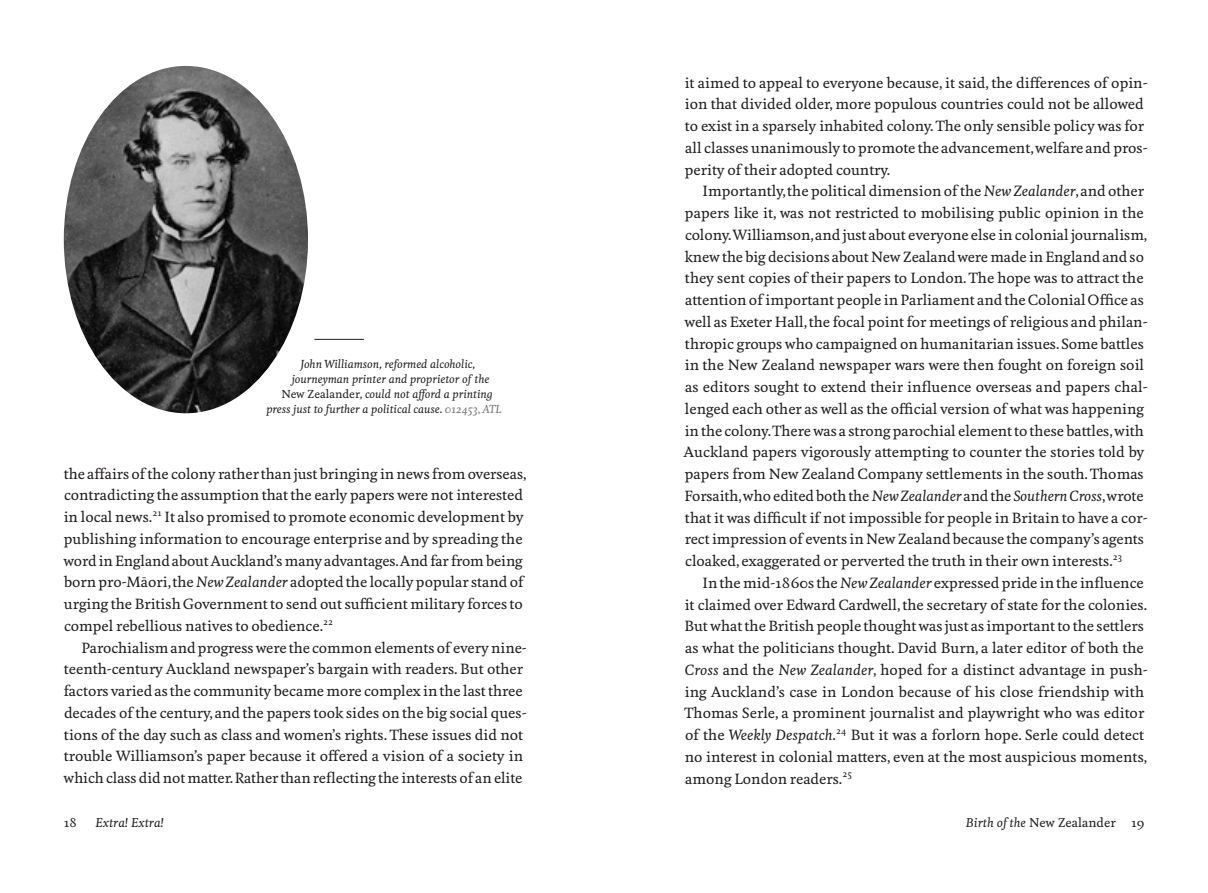
<style>
.page{position:relative;width:1208px;height:893px;background:#fff}
.page>*{position:absolute;margin:0;border:0;box-sizing:border-box;transform-origin:0 0}
.Body_Text{font:500 13.8px/21.8px "Feijoa";color:#231f20}
.t1{font:500 12px "Feijoa";color:#231f20}
.t2{font:italic 500 12px "Feijoa";color:#231f20}
.caption_line_1{font:italic 500 10.8px "Feijoa";color:#231f20}
.Body_Text-2{font:500 9px "Feijoa";color:#231f20}
.s1{font-style:normal}
.s2{color:#76787b}
.s3{font-style:italic}
</style>
<div class="page">
<img style="left:64px;top:66px;width:244px;height:347px">
<hr style="left:314px;top:339px;width:50px;height:1px;background:#231f20">
<p class="caption_line_1" style="left:301px;top:357px;width:176px">John Williamson, reformed alcoholic,</p>
<p class="caption_line_1" style="left:292px;top:372px;width:199px">journeyman printer and proprietor of the</p>
<p class="caption_line_1" style="left:281px;top:387px;width:213px"><span class="s1">New Zealander</span>, could not afford a printing</p>
<p class="caption_line_1" style="left:266px;top:402px;width:237px">press just to further a political cause. <span class="s2">012453, ATL</span></p>
<p class="Body_Text" style="left:63px;top:463px;width:464px">the affairs of the colony rather than just bringing in news from overseas, contradicting the assumption that the early papers were not interested in local news.<sup>21</sup> It also promised to promote economic development by publishing information to encourage enterprise and by spreading the word in England about Auckland’s many advantages. And far from being born pro-Māori, the <span class="s3">New Zealander</span> adopted the locally popular stand of urging the British Government to send out sufficient military forces to compel rebellious natives to obedience.<sup>22</sup></p>
<p class="Body_Text" style="left:63px;top:637px;width:464px;text-indent:18px">Parochialism and progress were the common elements of every nine&shy;teenth-century Auckland newspaper’s bargain with readers. But other factors varied as the community became more complex in the last three decades of the century, and the papers took sides on the big social ques&shy;tions of the day such as class and women’s rights. These issues did not trouble Williamson’s paper because it offered a vision of a society in which class did not matter. Rather than reflecting the interests of an elite</p>
<p class="Body_Text" style="left:685px;top:72px;width:464px">it aimed to appeal to everyone because, it said, the differences of opin&shy;ion that divided older, more populous countries could not be allowed to exist in a sparsely inhabited colony. The only sensible policy was for all classes unanimously to promote the advancement, welfare and pros&shy;perity of their adopted country.</p>
<p class="Body_Text" style="left:683px;top:181px;width:465px;text-indent:19px">Importantly, the political dimension of the <span class="s3">New Zealander</span>, and other papers like it, was not restricted to mobilising public opinion in the colony. Williamson, and just about everyone else in colonial journalism, knew the big decisions about New Zealand were made in England and so they sent copies of their papers to London. The hope was to attract the attention of important people in Parliament and the Colonial Office as well as Exeter Hall, the focal point for meetings of religious and philan&shy;thropic groups who campaigned on humanitarian issues. Some battles in the New Zealand newspaper wars were then fought on foreign soil as editors sought to extend their influence overseas and papers chal&shy;lenged each other as well as the official version of what was happening in the colony. There was a strong parochial element to these battles, with Auckland papers vigorously attempting to counter the stories told by papers from New Zealand Company settlements in the south. Thomas Forsaith, who edited both the <span class="s3">New Zealander</span> and the <span class="s3">Southern Cross</span>, wrote that it was difficult if not impossible for people in Britain to have a cor&shy;rect impression of events in New Zealand because the company’s agents cloaked, exaggerated or perverted the truth in their own interests.</p>
<p class="Body_Text-2" style="left:1112px;top:551px;width:11px">23</p>
<p class="Body_Text" style="left:684px;top:572px;width:464px;text-indent:18px">In the mid-1860s the <span class="s3">New Zealander</span> expressed pride in the influence it claimed over Edward Cardwell, the secretary of state for the colonies.<br>But what the British people thought was just as important to the settlers as what the politicians thought. David Burn, a later editor of both the <span class="s3">Cross</span> and the <span class="s3">New Zealander</span>, hoped for a distinct advantage in push&shy;ing Auckland’s case in London because of his close friendship with Thomas Serle, a prominent journalist and playwright who was editor of the <span class="s3">Weekly Despatch</span>.<sup>24</sup> But it was a forlorn hope. Serle could detect no interest in colonial matters, even at the most auspicious moments, among London readers.<sup>25</sup></p>
<p class="t1" style="left:64px;top:814px;width:15px">18</p>
<p class="t2" style="left:95px;top:814px;width:70px">Extra! Extra!</p>
<p class="t1" style="left:966px;top:814px;width:151px"><span class="s3">Birth of the</span> New Zealander</p>
<p class="t1" style="left:1131px;top:814px;width:15px">19</p>
</div>
